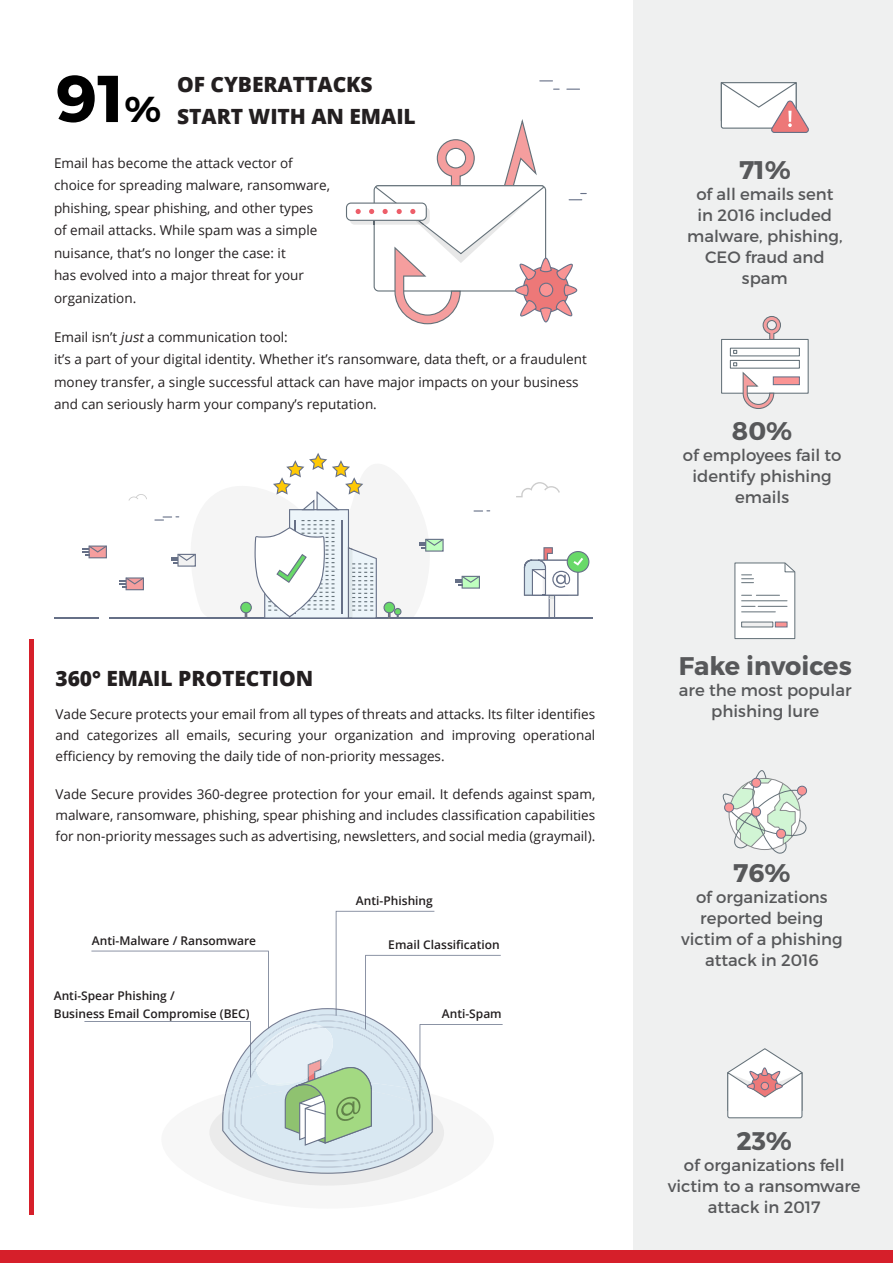
<style>
.page{position:relative;width:893px;height:1263px;background:#fff}
.page>*{position:absolute;margin:0;border:0;box-sizing:border-box;transform-origin:0 0}
.t1{font:700 66px "Montserrat";color:#000}
.t2{font:700 25.5px "Montserrat";color:#57585a}
.t3{font:800 21px/31.5px "Open Sans";letter-spacing:-.005em;color:#231f20}
.t4{font:16.5px/21px "Montserrat";color:#57585a;text-align:center}
.t5{font:13.5px/22.5px "Open Sans";color:#231f20}
.t6{font:600 12px/18px "Open Sans";color:#231f20}
.s1{font-size:36px}
.s2{font-style:italic}
</style>
<div class="page">
<hr style="left:30px;top:639px;width:4px;height:575px;background:#d61f2a">
<div style="left:633px;top:0;width:260px;height:1263px;background:#eff0f0"></div>
<div style="left:0;top:1250px;width:893px;height:13px;background:#d61f2a"></div>
<svg style="left:727px;top:1048px;width:76px;height:71px"></svg>
<svg style="left:720px;top:82px;width:89px;height:51px"></svg>
<svg style="left:722px;top:770px;width:85px;height:84px"></svg>
<svg style="left:734px;top:562px;width:62px;height:77px"></svg>
<div style="left:721px;top:339px;width:88px;height:55px;background:#fff;border:1px solid #637078"></div>
<div style="left:730px;top:348px;width:70px;height:8px;background:#fff;border:1px solid #637078"></div>
<div style="left:730px;top:360px;width:70px;height:9px;background:#fff;border:1px solid #637078"></div>
<div style="left:773px;top:376px;width:27px;height:9px;background:#fa9494;border:1px solid #667087"></div>
<svg style="left:733px;top:316px;width:48px;height:93px"></svg>
<svg style="left:84px;top:911px;width:419px;height:275px"></svg>
<svg style="left:566px;top:89px;width:14px;height:1px"></svg>
<svg style="left:539px;top:80px;width:14px;height:1px"></svg>
<svg style="left:346px;top:119px;width:241px;height:205px"></svg>
<svg style="left:474px;top:510px;width:16px;height:2px"></svg>
<hr style="left:109px;top:617px;width:483px;height:2px;background:#667087">
<hr style="left:54px;top:617px;width:44px;height:2px;background:#667087">
<svg style="left:456px;top:576px;width:24px;height:13px"></svg>
<svg style="left:120px;top:577px;width:24px;height:13px"></svg>
<svg style="left:83px;top:545px;width:24px;height:13px"></svg>
<svg style="left:524px;top:547px;width:65px;height:70px"></svg>
<svg style="left:128px;top:494px;width:19px;height:7px"></svg>
<svg style="left:516px;top:482px;width:44px;height:15px"></svg>
<svg style="left:154px;top:453px;width:290px;height:166px"></svg>
<p class="t1" style="left:56px;top:58px;width:107px">91<span class="s1">%</span></p>
<p class="t3" style="left:177px;top:68px;width:240px">OF CYBERATTACKS<br>START WITH AN EMAIL</p>
<p class="t5" style="left:54px;top:151px;width:277px">Email has become the attack vector of choice for spreading malware, ransomware, phishing, spear phishing, and other types<br>of email attacks. While spam was a simple nuisance, that’s no longer the case: it<br>has evolved into a major threat for your organization.</p>
<p class="t5" style="left:54px;top:325px;width:534px">Email isn’t <span class="s2">just</span>a communication tool:<br>it’s a part of your digital identity. Whether it’s ransomware, data theft, or a fraudulent money transfer, a single successful attack can have major impacts on your business and can seriously harm your company’s reputation.</p>
<p class="t3" style="left:56px;top:661px;width:259px">360° EMAIL PROTECTION</p>
<p class="t5" style="left:56px;top:703px;width:541px;line-height:21px;text-align:justify">Vade Secure protects your email from all types of threats and attacks. Its filter identifies and categorizes all emails, securing your organization and improving operational efficiency by removing the daily tide of non-priority messages.</p>
<p class="t5" style="left:56px;top:783px;width:541px;line-height:21px;text-align:justify">Vade Secure provides 360-degree protection for your email. It defends against spam, malware, ransomware, phishing, spear phishing and includes classification capabilities for non-priority messages such as advertising, newsletters, and social media (graymail).</p>
<p class="t6" style="left:92px;top:931px;width:166px">Anti-Malware / Ransomware</p>
<p class="t6" style="left:54px;top:987px;width:197px">Anti-Spear Phishing /<br>Business Email Compromise (BEC)</p>
<p class="t6" style="left:356px;top:891px;width:78px">Anti-Phishing</p>
<p class="t6" style="left:388px;top:935px;width:113px">Email Classification</p>
<p class="t6" style="left:442px;top:1005px;width:61px">Anti-Spam</p>
<p class="t2" style="left:739px;top:154px;width:53px">71%</p>
<p class="t4" style="left:687px;top:184px;width:157px">of all emails sent in 2016 included malware, phishing,<br>CEO fraud and spam</p>
<p class="t2" style="left:732px;top:415px;width:62px">80%</p>
<p class="t4" style="left:683px;top:444px;width:160px">of employees fail to identify phishing emails</p>
<p class="t2" style="left:679px;top:650px;width:174px">Fake invoices</p>
<p class="t4" style="left:679px;top:680px;width:174px">are the most popular phishing lure</p>
<p class="t2" style="left:733px;top:857px;width:59px">76%</p>
<p class="t4" style="left:681px;top:886px;width:163px">of organizations reported being victim of a phishing attack in 2016</p>
<p class="t2" style="left:736px;top:1124px;width:57px">23%</p>
<p class="t4" style="left:668px;top:1154px;width:194px">of organizations fell victim to a ransomware attack in 2017</p>
</div>
